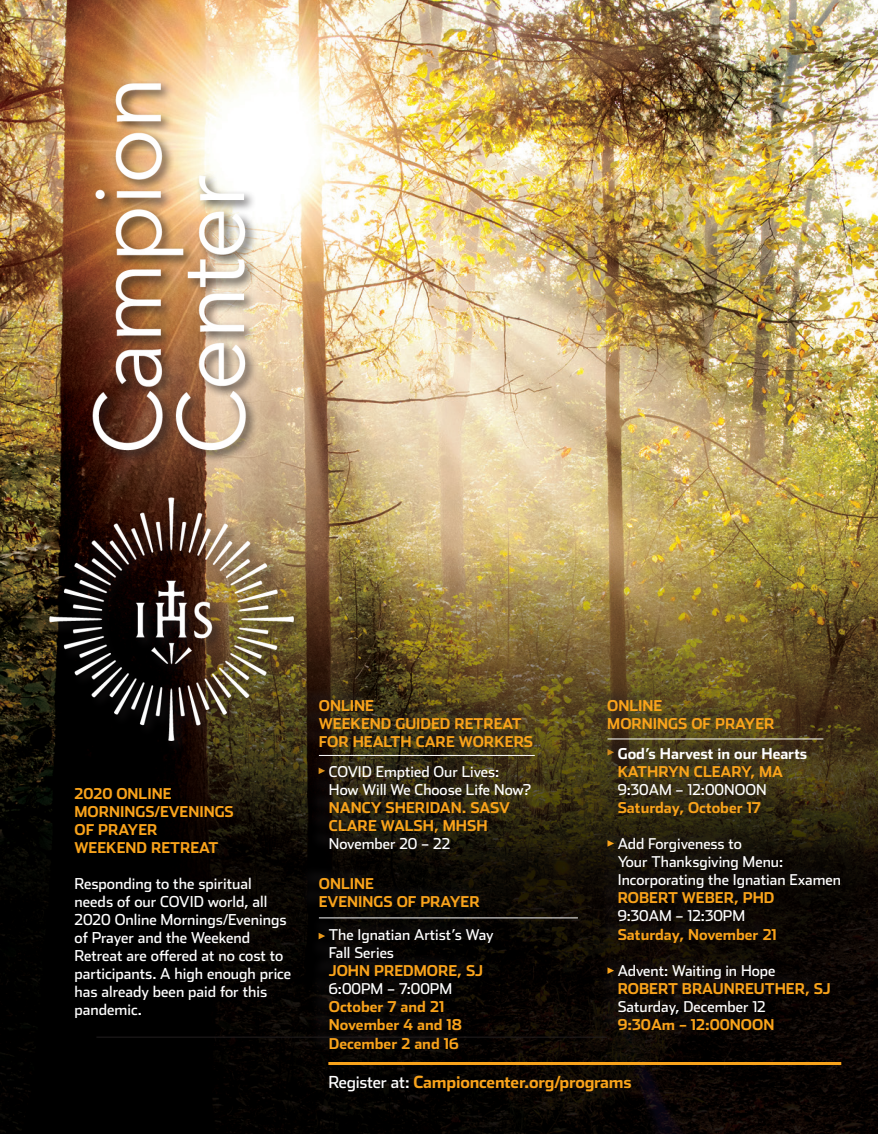
<style>
.page{position:relative;width:878px;height:1134px;background:#fff}
.page>*{position:absolute;margin:0;border:0;box-sizing:border-box;transform-origin:0 0}
.t1{font:700 16.5px "Stainless";letter-spacing:-.01em;color:#f9a31b}
.t2{font:15px/18px "Stainless";color:#fff}
.t3{font:700 14.85px/18.1px "Stainless";color:#f9a31b}
.t4{font:14.85px/18.1px "Stainless";color:#fff}
.t5{font:700 14.85px "Stainless";color:#fff}
.s1{font-weight:400;color:#fff}
</style>
<div class="page">
<img style="left:0;top:0;width:878px;height:523px">
<img style="left:0;top:523px;width:878px;height:611px">
<hr style="left:96px;top:1037px;width:510px;height:1px;background:#231f20">
<div style="left:299px;top:686px;width:536px;height:365px;background:#231f20;opacity:.75"></div>
<hr style="left:319px;top:755px;width:215px;height:1px;background:#fff">
<hr style="left:607px;top:739px;width:216px;height:1px;background:#fff">
<hr style="left:328px;top:1062px;width:513px;height:3px;background:#f9a31b">
<div style="left:46px;top:80px;width:261px;height:674px;background:#231f20;opacity:.75"></div>
<img style="left:49px;top:84px;width:244px;height:657px">
<svg style="left:607px;top:840px;width:7px;height:7px"></svg>
<svg style="left:607px;top:967px;width:7px;height:7px"></svg>
<p class="t3" style="left:74px;top:784px;width:161px">2020 ONLINE<br>MORNINGS/EVENINGS<br>OF PRAYER<br>WEEKEND RETREAT</p>
<p class="t2" style="left:74px;top:874px;width:218px">Responding to the spiritual needs of our COVID world, all<br>2020 Online Mornings/Evenings of Prayer and the Weekend<br>Retreat are offered at no cost to participants. A high enough price has already been paid for this pandemic.</p>
<p class="t3" style="left:319px;top:696px;width:216px">ONLINE<br>WEEKEND GUIDED RETREAT<br>FOR HEALTH CARE WORKERS</p>
<p class="t4" style="left:329px;top:762px;width:204px">COVID Emptied Our Lives:<br>How Will We Choose Life Now?</p>
<p class="t3" style="left:329px;top:798px;width:183px">NANCY SHERIDAN. SASV<br>CLARE WALSH, MHSH</p>
<p class="t4" style="left:329px;top:834px;width:123px">November 20 – 22</p>
<p class="t3" style="left:319px;top:874px;width:162px">ONLINE<br>EVENINGS OF PRAYER</p>
<p class="t4" style="left:329px;top:925px;width:166px">The Ignatian Artist’s Way<br>Fall Series</p>
<p class="t3" style="left:329px;top:961px;width:155px">JOHN PREDMORE, SJ</p>
<p class="t4" style="left:329px;top:980px;width:125px">6:00PM – 7:00PM</p>
<p class="t3" style="left:329px;top:998px;width:134px">October 7 and 21<br>November 4 and 18<br>December 2 and 16</p>
<p class="t3" style="left:607px;top:696px;width:169px">ONLINE<br>MORNINGS OF PRAYER</p>
<p class="t5" style="left:617px;top:744px;width:191px">God’s Harvest in our Hearts</p>
<p class="t3" style="left:617px;top:762px;width:167px">KATHRYN CLEARY, MA</p>
<p class="t4" style="left:617px;top:780px;width:150px">9:30AM – 12:00NOON</p>
<p class="t3" style="left:617px;top:798px;width:144px">Saturday, October 17</p>
<p class="t4" style="left:617px;top:834px;width:225px">Add Forgiveness to<br>Your Thanksgiving Menu:<br>Incorporating the Ignatian Examen</p>
<p class="t3" style="left:617px;top:889px;width:158px">ROBERT WEBER, PHD</p>
<p class="t4" style="left:617px;top:907px;width:129px">9:30AM – 12:30PM</p>
<p class="t3" style="left:617px;top:925px;width:160px">Saturday, November 21</p>
<p class="t4" style="left:617px;top:961px;width:159px">Advent: Waiting in Hope</p>
<p class="t3" style="left:617px;top:979px;width:214px">ROBERT BRAUNREUTHER, SJ</p>
<p class="t4" style="left:617px;top:997px;width:149px">Saturday, December 12</p>
<p class="t3" style="left:617px;top:1015px;width:158px">9:30Am – 12:00NOON</p>
<p class="t1" style="left:328px;top:1072px;width:305px"><span class="s1">Register at:</span> Campioncenter.org/programs</p>
</div>
